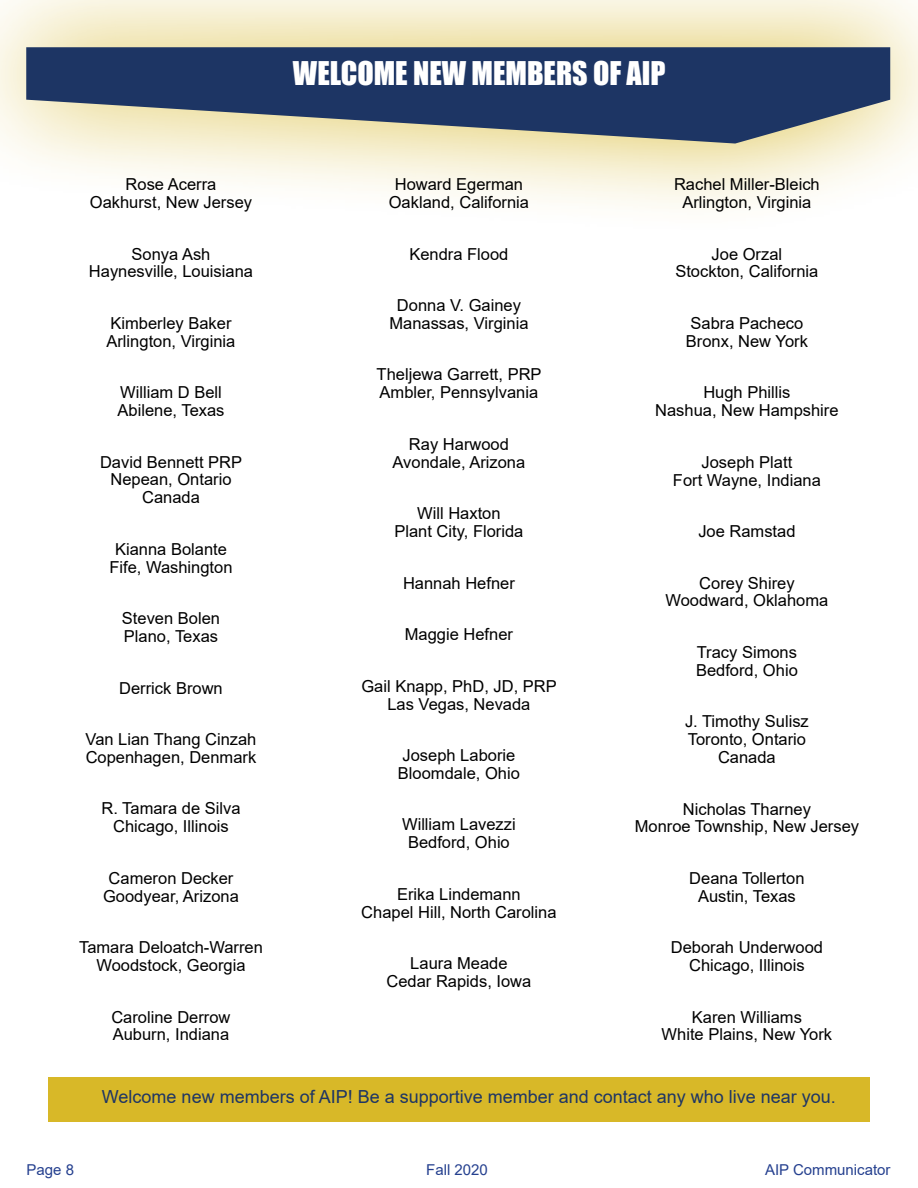
<style>
.page{position:relative;width:918px;height:1188px;background:#fff}
.page>*{position:absolute;margin:0;border:0;box-sizing:border-box;transform-origin:0 0}
.t1{font:30px "Impact";color:#fff}
.t2{font:18px "Arial";color:#1e3564}
.t3{font:16.5px/17.9px "Arial";color:#000;text-align:center}
.t4{font:15px "Arial";color:#25408f}
</style>
<div class="page">
<div style="left:0;top:0;width:918px;height:236px;background:#d7b729;opacity:.87"></div>
<svg style="left:26px;top:47px;width:864px;height:97px;background:#4f5f79"></svg>
<div style="left:48px;top:1078px;width:822px;height:44px;background:#d8b828"></div>
<h1 class="t1" style="left:293px;top:50px;width:374px">WELCOME NEW MEMBERS OF AIP</h1>
<p class="t3" style="left:90px;top:175px;width:164px">Rose Acerra<br>Oakhurst, New Jersey</p>
<p class="t3" style="left:89px;top:245px;width:166px">Sonya Ash<br>Haynesville, Louisiana</p>
<p class="t3" style="left:106px;top:314px;width:131px;text-align:left">Kimberley Baker<br>Arlington, Virginia</p>
<p class="t3" style="left:118px;top:383px;width:109px;text-align:left">William D Bell<br>Abilene, Texas</p>
<p class="t3" style="left:100px;top:453px;width:144px">David Bennett PRP<br>Nepean, Ontario<br>Canada</p>
<p class="t3" style="left:109px;top:540px;width:125px">Kianna Bolante<br>Fife, Washington</p>
<p class="t3" style="left:122px;top:609px;width:100px;text-align:left">Steven Bolen<br>Plano, Texas</p>
<p class="t3" style="left:119px;top:679px;width:105px">Derrick Brown</p>
<p class="t3" style="left:86px;top:730px;width:172px;text-align:left">Van Lian Thang Cinzah<br>Copenhagen, Denmark</p>
<p class="t3" style="left:101px;top:800px;width:141px">R. Tamara de Silva<br>Chicago, Illinois</p>
<p class="t3" style="left:103px;top:869px;width:137px">Cameron Decker<br>Goodyear, Arizona</p>
<p class="t3" style="left:79px;top:938px;width:185px">Tamara Deloatch-Warren<br>Woodstock, Georgia</p>
<p class="t3" style="left:111px;top:1008px;width:121px;text-align:left">Caroline Derrow<br>Auburn, Indiana</p>
<p class="t3" style="left:389px;top:175px;width:142px">Howard Egerman<br>Oakland, California</p>
<p class="t3" style="left:409px;top:245px;width:101px">Kendra Flood</p>
<p class="t3" style="left:389px;top:296px;width:141px">Donna V. Gainey<br>Manassas, Virginia</p>
<p class="t3" style="left:377px;top:366px;width:167px;text-align:left">Theljewa Garrett, PRP<br>Ambler, Pennsylvania</p>
<p class="t3" style="left:393px;top:435px;width:134px">Ray Harwood<br>Avondale, Arizona</p>
<p class="t3" style="left:394px;top:504px;width:130px">Will Haxton<br>Plant City, Florida</p>
<p class="t3" style="left:403px;top:574px;width:113px">Hannah Hefner</p>
<p class="t3" style="left:405px;top:625px;width:110px">Maggie Hefner</p>
<p class="t3" style="left:361px;top:677px;width:197px">Gail Knapp, PhD, JD, PRP<br>Las Vegas, Nevada</p>
<p class="t3" style="left:398px;top:746px;width:123px;text-align:left">Joseph Laborie<br>Bloomdale, Ohio</p>
<p class="t3" style="left:402px;top:816px;width:115px">William Lavezzi<br>Bedford, Ohio</p>
<p class="t3" style="left:361px;top:885px;width:197px">Erika Lindemann<br>Chapel Hill, North Carolina</p>
<p class="t3" style="left:386px;top:954px;width:146px">Laura Meade<br>Cedar Rapids, Iowa</p>
<p class="t3" style="left:674px;top:175px;width:147px">Rachel Miller-Bleich<br>Arlington, Virginia</p>
<p class="t3" style="left:675px;top:245px;width:145px">Joe Orzal<br>Stockton, California</p>
<p class="t3" style="left:686px;top:314px;width:123px;text-align:left">Sabra Pacheco<br>Bronx, New York</p>
<p class="t3" style="left:655px;top:384px;width:185px">Hugh Phillis<br>Nashua, New Hampshire</p>
<p class="t3" style="left:673px;top:453px;width:149px">Joseph Platt<br>Fort Wayne, Indiana</p>
<p class="t3" style="left:698px;top:522px;width:99px">Joe Ramstad</p>
<p class="t3" style="left:665px;top:574px;width:164px">Corey Shirey<br>Woodward, Oklahoma</p>
<p class="t3" style="left:696px;top:643px;width:103px;text-align:left">Tracy Simons<br>Bedford, Ohio</p>
<p class="t3" style="left:685px;top:713px;width:125px">J. Timothy Sulisz<br>Toronto, Ontario<br>Canada</p>
<p class="t3" style="left:635px;top:800px;width:226px">Nicholas Tharney<br>Monroe Township, New Jersey</p>
<p class="t3" style="left:689px;top:869px;width:117px">Deana Tollerton<br>Austin, Texas</p>
<p class="t3" style="left:671px;top:938px;width:154px">Deborah Underwood<br>Chicago, Illinois</p>
<p class="t3" style="left:662px;top:1008px;width:172px">Karen Williams<br>White Plains, New York</p>
<p class="t2" style="left:102px;top:1084px;width:735px">Welcome new members of AIP! Be a supportive member and contact any who live near you.</p>
<p class="t4" style="left:27px;top:1159px;width:49px">Page 8</p>
<p class="t4" style="left:426px;top:1159px;width:63px">Fall 2020</p>
<p class="t4" style="left:765px;top:1159px;width:127px">AIP Communicator</p>
</div>
